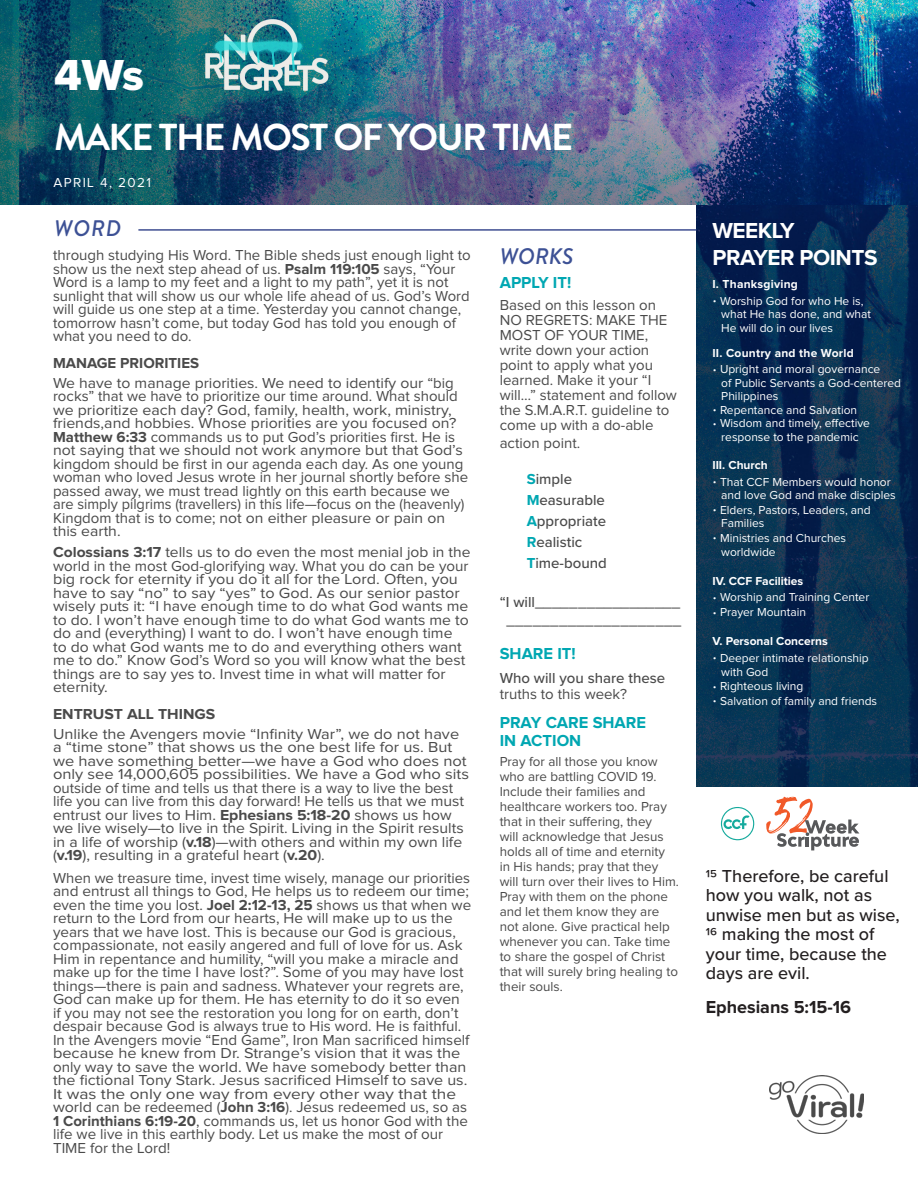
<style>
.page{position:relative;width:918px;height:1188px;background:#fff}
.page>*{position:absolute;margin:0;border:0;box-sizing:border-box;transform-origin:0 0}
.t1{font:45px "Proxima Nova Extrabld";color:#fff}
.t2{font:700 37.5px "Brandon Grotesque";letter-spacing:-.04em;color:#fff}
.t3{font:700 22.5px/27px "Proxima Nova";letter-spacing:-.02em;color:#fff}
.t4{font:italic 500 22.5px "Brandon Grotesque";color:#3d5195}
.t5{font:500 18px/19.5px "Proxima Nova";color:#231f20}
.t6{font:700 18px "Proxima Nova";color:#231f20}
.t7{font:700 16.5px "Proxima Nova";color:#00a7b2}
.t8{font:15px/13.5px "Proxima Nova";color:#4a4a4a}
.t9{font:15px/13.5px "Proxima Nova";color:#4a4a4a;scale:1.08 1}
.t10{font:15px/13.5px "Proxima Nova";color:#4a4a4a;scale:1.05 1}
.t11{font:15px "Proxima Nova";color:#4a4a4a;scale:1.09 1}
.t12{font:500 15px/16.5px "Proxima Nova";color:#4a4a4a}
.t13{font:15px "Proxima Nova";color:#4a4a4a;scale:1.07 1}
.t14{font:15px "Proxima Nova";color:#4a4a4a;scale:1.06 1}
.t15{font:15px "Proxima Nova";color:#4a4a4a;scale:1.04 1}
.t16{font:15px "Proxima Nova";color:#4a4a4a;scale:1.1 1}
.t17{font:15px "Proxima Nova";color:#4a4a4a;scale:1.15 1}
.t18{font:700 15px "Proxima Nova";color:#4a4a4a}
.t19{font:700 15px "Proxima Nova";color:#4a4a4a;scale:1.05 1}
.t20{font:13.5px/15px "Proxima Nova";color:#4a4a4a}
.t21{font:13.5px "Proxima Nova";letter-spacing:.1em;color:#fff}
.t22{font:12px/16.5px "Proxima Nova";color:#fff}
.s1{font-weight:700}
.s2{font-weight:700;color:#00a7b2}
.s3{font-weight:400}
.s4{font-size:19.5px}
</style>
<div class="page">
<img style="left:697px;top:204px;width:221px;height:582px">
<img style="left:0;top:0;width:918px;height:204px">
<hr style="left:139px;top:229px;width:557px;height:2px;background:#3f4f91">
<img style="left:769px;top:1076px;width:95px;height:58px">
<svg style="left:766px;top:797px;width:93px;height:53px"></svg>
<svg style="left:721px;top:807px;width:34px;height:34px"></svg>
<h1 class="t1" style="left:54px;top:41px;width:92px">4Ws</h1>
<p class="t2" style="left:54px;top:111px;width:521px">MAKE THE MOST OF YOUR TIME</p>
<p class="t21" style="left:54px;top:176px;width:99px">APRIL 4, 2021</p>
<h3 class="t4" style="left:54px;top:212px;width:69px">WORD</h3>
<p class="t8" style="left:53px;top:249px;width:419px">through studying His Word. The Bible sheds just enough light to show us the next step ahead of us. <span class="s1">Psalm 119:105</span> says, “Your Word is a lamp to my feet and a light to my path”, yet it is not sunlight that will show us our whole life ahead of us. God’s Word</p>
<p class="t8" style="left:53px;top:303px;width:410px">will guide us one step at a time. Yesterday you cannot change, tomorrow hasn’t come, but today God has told you enough of what you need to do.</p>
<p class="t18" style="left:53px;top:356px;width:148px">MANAGE PRIORITIES</p>
<p class="t10" style="left:53px;top:376px;width:387px">We have to manage priorities. We need to identify our “big rocks” that we have to prioritize our time around. What should we prioritize each day? God, family, health, work, ministry,</p>
<p class="t14" style="left:53px;top:416px;width:382px">friends,and hobbies. Whose priorities are you focused on?</p>
<p class="t8" style="left:53px;top:430px;width:417px"><span class="s1">Matthew 6:33</span> commands us to put God’s priorities first. He is not saying that we should not work anymore but that God’s kingdom should be first in our agenda each day. As one young woman who loved Jesus wrote in her journal shortly before she passed away, we must tread lightly on this earth because we are simply pilgrims (travellers) in this life—focus on the (heavenly)</p>
<p class="t8" style="left:53px;top:511px;width:394px">Kingdom that is to come; not on either pleasure or pain on this earth.</p>
<p class="t15" style="left:53px;top:545px;width:403px"><span class="s1">Colossians 3:17</span> tells us to do even the most menial job in the</p>
<p class="t8" style="left:53px;top:559px;width:417px">world in the most God-glorifying way. What you do can be your</p>
<p class="t9" style="left:53px;top:573px;width:386px">big rock for eternity if you do it all for the Lord. Often, you have to say “no” to say “yes” to God. As our senior pastor wisely puts it: “I have enough time to do what God wants me to do. I won’t have enough time to do what God wants me to do and (everything) I want to do. I won’t have enough time to do what God wants me to do and everything others want me to do.” Know God’s Word so you will know what the best things are to say yes to. Invest time in what will matter for eternity.</p>
<p class="t19" style="left:53px;top:707px;width:156px">ENTRUST ALL THINGS</p>
<p class="t11" style="left:53px;top:727px;width:374px">Unlike the Avengers movie “Infinity War”, we do not have</p>
<p class="t11" style="left:53px;top:740px;width:368px">a “time stone” that shows us the one best life for us. But</p>
<p class="t11" style="left:53px;top:754px;width:381px">we have something better—we have a God who does not</p>
<p class="t16" style="left:53px;top:767px;width:380px">only see 14,000,605 possibilities. We have a God who sits</p>
<p class="t8" style="left:53px;top:781px;width:413px">outside of time and tells us that there is a way to live the best life you can live from this day forward! He tells us that we must entrust our lives to Him. <span class="s1">Ephesians 5:18-20</span> shows us how we live wisely—to live in the Spirit. Living in the Spirit results in a life of worship (<span class="s1">v.18</span>)—with others and within my own life (<span class="s1">v.19</span>), resulting in a grateful heart (<span class="s1">v.20</span>).</p>
<p class="t8" style="left:53px;top:871px;width:418px">When we treasure time, invest time wisely, manage our priorities</p>
<p class="t8" style="left:53px;top:885px;width:420px">and entrust all things to God, He helps us to redeem our time; even the time you lost. <span class="s1">Joel 2:12-13, 25</span> shows us that when we return to the Lord from our hearts, He will make up to us the years that we have lost. This is because our God is gracious, compassionate, not easily angered and full of love for us. Ask Him in repentance and humility, “will you make a miracle and make up for the time I have lost?”. Some of you may have lost things—there is pain and sadness. Whatever your regrets are, God can make up for them. He has eternity to do it so even if you may not see the restoration you long for on earth, don’t despair because God is always true to His word. He is faithful.<br>In the Avengers movie “End Game”, Iron Man sacrificed himself because he knew from Dr. Strange’s vision that it was the</p>
<p class="t8" style="left:53px;top:1060px;width:415px">only way to save the world. We have somebody better than</p>
<p class="t13" style="left:53px;top:1073px;width:389px">the fictional Tony Stark. Jesus sacrificed Himself to save us.</p>
<p class="t17" style="left:53px;top:1087px;width:352px">It was the only one way from every other way that the</p>
<p class="t13" style="left:53px;top:1100px;width:388px">world can be redeemed (<span class="s1">John 3:16</span>). Jesus redeemed us, so as</p>
<p class="t8" style="left:53px;top:1114px;width:416px"><span class="s1">1 Corinthians 6:19-20</span>, commands us, let us honor God with the life we live in this earthly body. Let us make the most of our<br>TIME for the Lord!</p>
<p class="t4" style="left:500px;top:241px;width:75px">WORKS</p>
<p class="t7" style="left:500px;top:275px;width:73px">APPLY IT!</p>
<p class="t8" style="left:500px;top:299px;width:179px;line-height:15px">Based on this lesson on<br>NO REGRETS: MAKE THE<br>MOST OF YOUR TIME, write down your action point to apply what you learned. Make it your “I will…” statement and follow the S.M.A.R.T. guideline to come up with a do-able</p>
<p class="t8" style="left:500px;top:437px;width:82px">action point.</p>
<p class="t12" style="left:527px;top:471px;width:47px"><span class="s2">S</span>imple</p>
<p class="t12" style="left:527px;top:492px;width:80px"><span class="s2">M</span>easurable</p>
<p class="t12" style="left:527px;top:513px;width:81px"><span class="s2">A</span>ppropriate</p>
<p class="t12" style="left:527px;top:534px;width:57px"><span class="s2">R</span>ealistic</p>
<p class="t12" style="left:527px;top:555px;width:82px"><span class="s2">T</span>ime-bound</p>
<p class="t12" style="left:500px;top:594px;width:182px">“I will_________________</p>
<p class="t12" style="left:506px;top:612px;width:176px">____________________</p>
<p class="t7" style="left:500px;top:646px;width:78px">SHARE IT!</p>
<p class="t12" style="left:500px;top:669px;width:167px">Who will you share these <span class="s3">truths to this week?</span></p>
<p class="t7" style="left:500px;top:715px;width:148px">PRAY CARE SHARE</p>
<p class="t7" style="left:500px;top:733px;width:83px">IN ACTION</p>
<p class="t20" style="left:500px;top:755px;width:181px">Pray for all those you know who are battling COVID 19.<br>Include their families and healthcare workers too. Pray that in their suffering, they<br>will acknowledge that Jesus holds all of time and eternity<br>in His hands; pray that they will turn over their lives to Him.<br>Pray with them on the phone and let them know they are not alone. Give practical help whenever you can. Take time to share the gospel of Christ that will surely bring healing to their souls.</p>
<h3 class="t3" style="left:712px;top:218px;width:167px">WEEKLY<br>PRAYER POINTS</h3>
<p class="t22" style="left:712px;top:276px;width:153px"><span class="s1">I. Thanksgiving<br></span><span class="s4">·</span> Worship God for who He is,</p>
<p class="t22" style="left:721px;top:308px;width:151px;line-height:13.5px">what He has done, and what<br>He will do in our lives</p>
<p class="t22" style="left:712px;top:345px;width:169px"><span class="s1">II. Country and the World<br></span><span class="s4">·</span> Upright and moral governance</p>
<p class="t22" style="left:721px;top:375px;width:181px">of Public Servants a God-centered</p>
<p class="t22" style="left:721px;top:388px;width:59px">Philippines</p>
<p class="t22" style="left:712px;top:402px;width:146px"><span class="s4">·</span> Repentance and Salvation</p>
<p class="t22" style="left:712px;top:415px;width:159px"><span class="s4">·</span> Wisdom and timely, effective</p>
<p class="t22" style="left:721px;top:429px;width:139px">response to the pandemic</p>
<p class="t22" style="left:712px;top:458px;width:180px"><span class="s1">III. Church<br></span><span class="s4">·</span> That CCF Members would honor</p>
<p class="t22" style="left:721px;top:488px;width:176px">and love God and make disciples</p>
<p class="t22" style="left:712px;top:502px;width:160px"><span class="s4">·</span> Elders, Pastors, Leaders, and</p>
<p class="t22" style="left:721px;top:516px;width:45px">Families</p>
<p class="t22" style="left:712px;top:530px;width:135px"><span class="s4">·</span> Ministries and Churches</p>
<p class="t22" style="left:721px;top:544px;width:56px">worldwide</p>
<p class="t22" style="left:712px;top:573px;width:158px"><span class="s1">IV. CCF Facilities<br></span><span class="s4">·</span> Worship and Training Center</p>
<p class="t22" style="left:712px;top:605px;width:95px"><span class="s4">·</span> Prayer Mountain</p>
<p class="t22" style="left:712px;top:633px;width:158px"><span class="s1">V. Personal Concerns<br></span><span class="s4">·</span> Deeper intimate relationship</p>
<p class="t22" style="left:712px;top:665px;width:166px;line-height:14.4px;text-indent:9px">with God<br><span class="s4">·</span> Righteous living<br><span class="s4">·</span> Salvation of family and friends</p>
<p class="t5" style="left:706px;top:866px;width:184px">15 Therefore, be careful how you walk, not as</p>
<p class="t5" style="left:706px;top:905px;width:195px">unwise men but as wise,<br>16 making the most of your time, because the days are evil.</p>
<p class="t6" style="left:706px;top:999px;width:147px">Ephesians 5:15-16</p>
</div>
